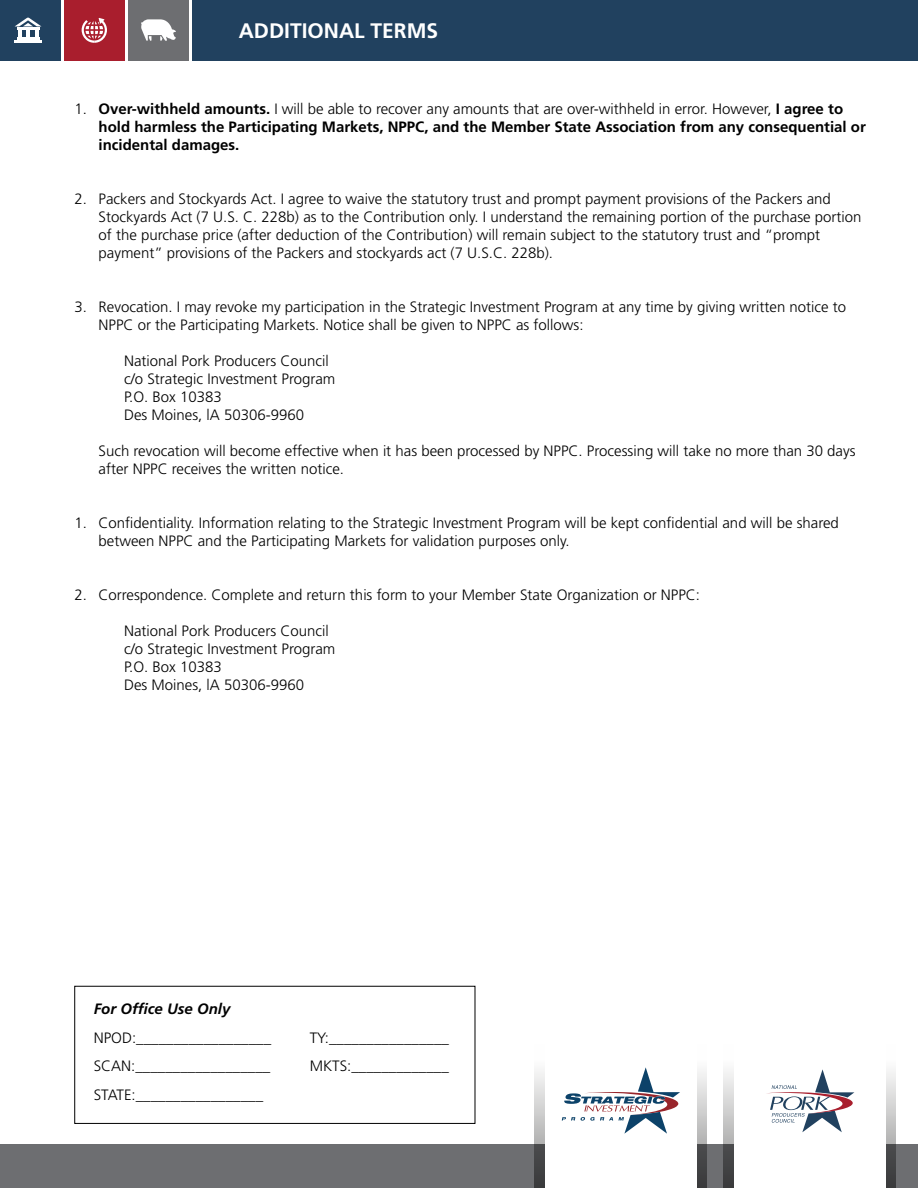
<style>
.page{position:relative;width:918px;height:1188px;background:#fff}
.page>*{position:absolute;margin:0;border:0;box-sizing:border-box;transform-origin:0 0}
.t1{font:700 21px "Frutiger";color:#fff}
.t2{font:300 15px/18px "Frutiger";color:#000}
.t3{font:700 15px/18px "Frutiger CE";color:#000}
.t4{font:italic 700 15px "Frutiger CE";color:#000}
.s1{font-family:"Frutiger CE";font-weight:700}
</style>
<div class="page">
<div style="left:0;top:1144px;width:918px;height:44px;background:#6d6e71"></div>
<div style="left:193px;top:0;width:725px;height:60px;background:#21415f"></div>
<div style="left:0;top:0;width:60px;height:60px;background:#21415f"></div>
<div style="left:64px;top:0;width:61px;height:60px;background:#a91e2d"></div>
<div style="left:128px;top:0;width:61px;height:60px;background:#6d6e71"></div>
<svg style="left:14px;top:18px;width:28px;height:25px"></svg>
<svg style="left:82px;top:18px;width:25px;height:25px"></svg>
<svg style="left:141px;top:19px;width:35px;height:22px"></svg>
<svg style="left:535px;top:1071px;width:172px;height:117px;background:#9c9c9d"></svg>
<div style="left:545px;top:1038px;width:152px;height:150px;background:#fff"></div>
<svg style="left:562px;top:1067px;width:118px;height:67px"></svg>
<svg style="left:724px;top:1071px;width:172px;height:117px;background:#9c9c9d"></svg>
<div style="left:734px;top:1038px;width:152px;height:150px;background:#fff"></div>
<svg style="left:767px;top:1069px;width:87px;height:63px"></svg>
<div style="left:75px;top:986px;width:400px;height:138px;border:1px solid #000"></div>
<h1 class="t1" style="left:239px;top:18px;width:201px">ADDITIONAL TERMS</h1>
<p class="t2" style="left:75px;top:100px;width:770px">1. <span class="s1">Over-withheld amounts.</span> I will be able to recover any amounts that are over-withheld in error. However, <span class="s1">I agree to</span></p>
<p class="t3" style="left:99px;top:118px;width:769px">hold harmless the Participating Markets, NPPC, and the Member State Association from any consequential or incidental damages.</p>
<p class="t2" style="left:99px;top:190px;width:765px;text-indent:-24px">2. Packers and Stockyards Act. I agree to waive the statutory trust and prompt payment provisions of the Packers and Stockyards Act (7 U.S. C. 228b) as to the Contribution only. I understand the remaining portion of the purchase portion of the purchase price (after deduction of the Contribution) will remain subject to the statutory trust and “prompt payment” provisions of the Packers and stockyards act (7 U.S.C. 228b).</p>
<p class="t2" style="left:99px;top:298px;width:749px;text-indent:-24px">3. Revocation. I may revoke my participation in the Strategic Investment Program at any time by giving written notice to<br>NPPC or the Participating Markets. Notice shall be given to NPPC as follows:</p>
<p class="t2" style="left:124px;top:352px;width:213px">National Pork Producers Council c/o Strategic Investment Program<br>P.O. Box 10383<br>Des Moines, lA 50306-9960</p>
<p class="t2" style="left:99px;top:442px;width:759px">Such revocation will become effective when it has been processed by NPPC. Processing will take no more than 30 days after NPPC receives the written notice.</p>
<p class="t2" style="left:99px;top:514px;width:742px;text-indent:-24px">1. Confidentiality. Information relating to the Strategic Investment Program will be kept confidential and will be shared between NPPC and the Participating Markets for validation purposes only.</p>
<p class="t2" style="left:75px;top:586px;width:627px">2. Correspondence. Complete and return this form to your Member State Organization or NPPC:</p>
<p class="t2" style="left:124px;top:622px;width:213px">National Pork Producers Council c/o Strategic Investment Program<br>P.O. Box 10383<br>Des Moines, lA 50306-9960</p>
<p class="t4" style="left:94px;top:1000px;width:138px">For Office Use Only</p>
<p class="t2" style="left:94px;top:1029px;width:179px">NPOD:__________________</p>
<p class="t2" style="left:310px;top:1029px;width:141px">TY:________________</p>
<p class="t2" style="left:94px;top:1057px;width:178px">SCAN:__________________</p>
<p class="t2" style="left:310px;top:1057px;width:141px">MKTS:_____________</p>
<p class="t2" style="left:94px;top:1086px;width:171px">STATE:_________________</p>
</div>
